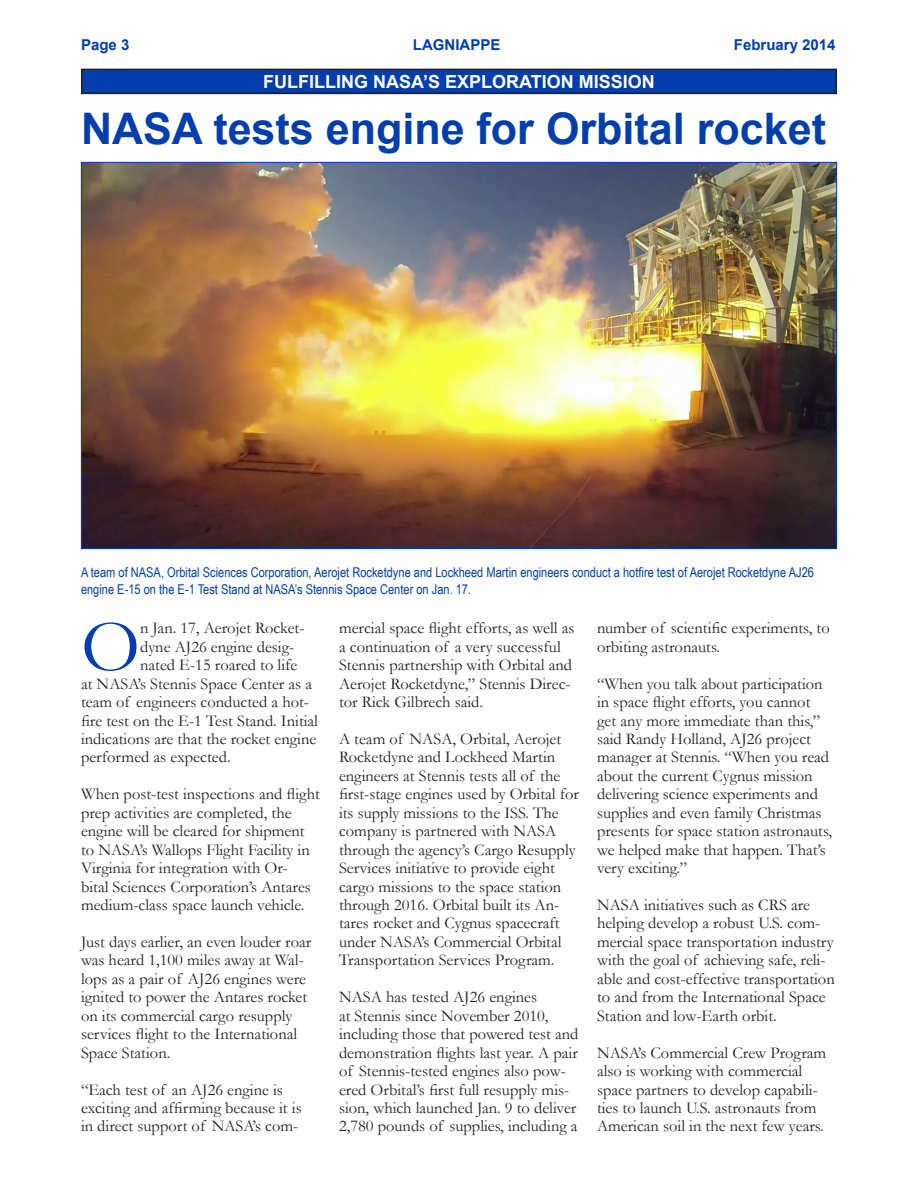
<style>
.page{position:relative;width:918px;height:1188px;background:#fff}
.page>*{position:absolute;margin:0;border:0;box-sizing:border-box;transform-origin:0 0}
.t1{font:75.75px "Garamond";color:#003ead}
.t2{font:700 43.5px "Arial";color:#003ead}
.t3{font:700 18px "Arial";color:#fff}
.t4{font:16.5px/18.5px "Garamond";color:#231f20}
.t5{font:700 15px "Arial";color:#003ead}
.t6{font:13.5px/17.2px "Arial Narrow";color:#003ead}
</style>
<div class="page">
<div style="left:82px;top:69px;width:754px;height:24px;background:#003ead"></div>
<div style="left:81px;top:69px;width:756px;height:25px;border:2px solid #231f20"></div>
<img style="left:83px;top:164px;width:752px;height:383px">
<p class="t5" style="left:81px;top:35px;width:50px">Page 3</p>
<p class="t5" style="left:413px;top:35px;width:89px">LAGNIAPPE</p>
<p class="t5" style="left:734px;top:35px;width:103px">February 2014</p>
<p class="t3" style="left:263px;top:69px;width:393px">FULFILLING NASA’S EXPLORATION MISSION</p>
<p class="t2" style="left:81px;top:100px;width:747px">NASA tests engine for Orbital rocket</p>
<p class="t6" style="left:81px;top:563px;width:734px">A team of NASA, Orbital Sciences Corporation, Aerojet Rocketdyne and Lockheed Martin engineers conduct a hotfire test of Aerojet Rocketdyne AJ26 engine E-15 on the E-1 Test Stand at NASA’s Stennis Space Center on Jan. 17.</p>
<p class="t1" style="left:81px;top:595px;width:61px">O</p>
<p class="t4" style="left:140px;top:618px;width:166px">n Jan. 17, Aerojet Rocket-</p>
<p class="t4" style="left:140px;top:637px;width:156px">dyne AJ26 engine desig-</p>
<p class="t4" style="left:140px;top:655px;width:159px">nated E-15 roared to life</p>
<p class="t4" style="left:81px;top:674px;width:233px">at NASA’s Stennis Space Center as a</p>
<p class="t4" style="left:81px;top:692px;width:230px">team of engineers conducted a hot-</p>
<p class="t4" style="left:81px;top:711px;width:239px">fire test on the E-1 Test Stand. Initial</p>
<p class="t4" style="left:81px;top:729px;width:237px">indications are that the rocket engine</p>
<p class="t4" style="left:81px;top:748px;width:151px">performed as expected.</p>
<p class="t4" style="left:81px;top:785px;width:240px">When post-test inspections and flight prep activities are completed, the engine will be cleared for shipment to NASA’s Wallops Flight Facility in Virginia for integration with Or-<br>bital Sciences Corporation’s Antares medium-class space launch vehicle.</p>
<p class="t4" style="left:81px;top:932px;width:232px">Just days earlier, an even louder roar was heard 1,100 miles away at Wal&shy;lops as a pair of AJ26 engines were ignited to power the Antares rocket on its commercial cargo resupply services flight to the International<br>Space Station.</p>
<p class="t4" style="left:81px;top:1080px;width:222px">“Each test of an AJ26 engine is exciting and affirming because it is in direct support of NASA’s com-</p>
<p class="t4" style="left:339px;top:618px;width:237px">mercial space flight efforts, as well as a continuation of a very successful Stennis partnership with Orbital and Aerojet Rocketdyne,” Stennis Direc&shy;tor Rick Gilbrech said.</p>
<p class="t4" style="left:339px;top:729px;width:241px">A team of NASA, Orbital, Aerojet Rocketdyne and Lockheed Martin engineers at Stennis tests all of the first-stage engines used by Orbital for its supply missions to the ISS. The company is partnered with NASA through the agency’s Cargo Resupply Services initiative to provide eight cargo missions to the space station through 2016. Orbital built its An&shy;tares rocket and Cygnus spacecraft under NASA’s Commercial Orbital Transportation Services Program.</p>
<p class="t4" style="left:339px;top:987px;width:241px">NASA has tested AJ26 engines<br>at Stennis since November 2010, including those that powered test and demonstration flights last year. A pair of Stennis-tested engines also pow&shy;ered Orbital’s first full resupply mis&shy;sion, which launched Jan. 9 to deliver 2,780 pounds of supplies, including a</p>
<p class="t4" style="left:597px;top:618px;width:234px">number of scientific experiments, to orbiting astronauts.</p>
<p class="t4" style="left:597px;top:674px;width:237px">“When you talk about participation in space flight efforts, you cannot get any more immediate than this,” said Randy Holland, AJ26 project manager at Stennis. “When you read about the current Cygnus mission delivering science experiments and supplies and even family Christmas presents for space station astronauts, we helped make that happen. That’s very exciting.”</p>
<p class="t4" style="left:597px;top:895px;width:239px">NASA initiatives such as CRS are helping develop a robust U.S. com&shy;mercial space transportation industry with the goal of achieving safe, reli&shy;able and cost-effective transportation to and from the International Space Station and low-Earth orbit.</p>
<p class="t4" style="left:597px;top:1043px;width:231px">NASA’s Commercial Crew Program also is working with commercial space partners to develop capabili&shy;ties to launch U.S. astronauts from American soil in the next few years.</p>
</div>
